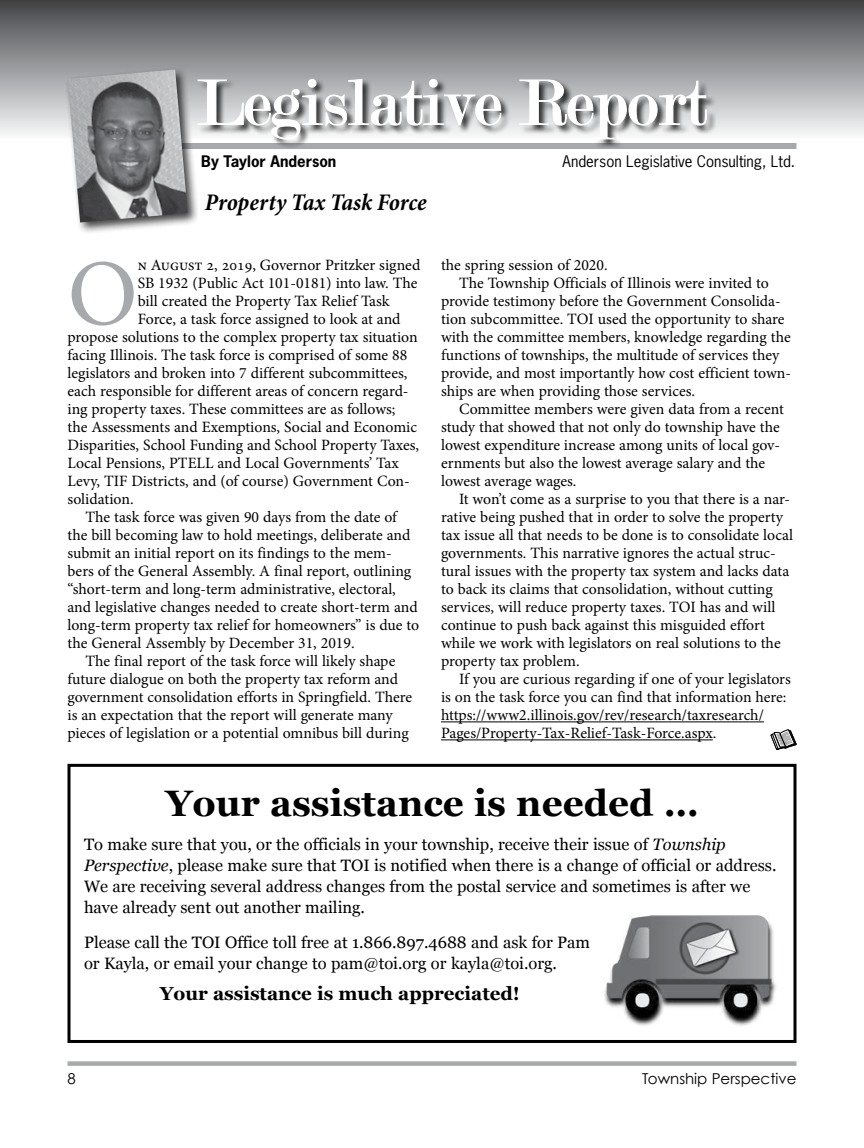
<style>
.page{position:relative;width:864px;height:1148px;background:#fff}
.page>*{position:absolute;margin:0;border:0;box-sizing:border-box;transform-origin:0 0}
.t1{font:94.05px "Minion Pro";color:#a7a9ac}
.t2{font:69px "Modern";color:#fff}
.t3{font:700 36.75px "Georgia";color:#000}
.t4{font:italic 700 condensed 24px "Minion Pro";letter-spacing:-.005em;color:#000}
.t5{font:700 18.75px "Georgia";color:#000}
.t6{font:16.5px/21px "Georgia";color:#000}
.t7{font:15.75px "Minion Pro";color:#000}
.t8{font:15.75px "Minion Pro";letter-spacing:-.02em;color:#000}
.t9{font:15px "News Gothic Std";color:#000}
.t10{font:15px "Century Gothic";color:#000}
.t11{font:700 15px "News Gothic Std";color:#000}
.s1{font-style:italic}
</style>
<div class="page">
<div style="left:0;top:0;width:864px;height:140px;background:linear-gradient(to bottom,#414345,#f9fafb)"></div>
<div style="left:101px;top:143px;width:695px;height:6px;background:#a7a9ac"></div>
<div style="left:197px;top:78px;width:519px;height:71px;background:#000;opacity:.75"></div>
<svg style="left:200px;top:79px;width:302px;height:61px"></svg>
<svg style="left:519px;top:79px;width:188px;height:61px"></svg>
<div style="left:64px;top:66px;width:136px;height:169px;background:#000;opacity:.75"></div>
<img style="left:68px;top:70px;width:120px;height:152px">
<svg style="left:68px;top:1061px;width:728px;height:4px;background:#aeb0b2"></svg>
<hr style="left:441px;top:721px;width:323px;height:1px;background:#000">
<hr style="left:441px;top:739px;width:272px;height:1px;background:#000">
<div style="left:68px;top:764px;width:728px;height:279px;border:3px solid #000"></div>
<img style="left:604px;top:915px;width:172px;height:111px">
<svg style="left:771px;top:729px;width:25px;height:20px"></svg>
<h2 class="t2" style="left:197px;top:68px;width:511px">Legislative Report</h2>
<p class="t11" style="left:201px;top:151px;width:137px">By Taylor Anderson</p>
<p class="t9" style="left:563px;top:152px;width:234px">Anderson Legislative Consulting, Ltd.</p>
<h3 class="t4" style="left:205px;top:186px;width:223px">Property Tax Task Force</h3>
<h1 class="t1" style="left:68px;top:231px;width:72px">O</h1>
<p class="t7" style="left:138px;top:254px;width:284px">n August 2, 2019, Governor Pritzker signed</p>
<p class="t7" style="left:138px;top:272px;width:281px">SB 1932 (Public Act 101-0181) into law. The</p>
<p class="t7" style="left:138px;top:290px;width:254px">bill created the Property Tax Relief Task</p>
<p class="t7" style="left:138px;top:308px;width:264px">Force, a task force assigned to look at and</p>
<p class="t7" style="left:67px;top:326px;width:352px">propose solutions to the complex property tax situation</p>
<p class="t7" style="left:67px;top:344px;width:341px">facing Illinois. The task force is comprised of some 88</p>
<p class="t7" style="left:67px;top:362px;width:341px">legislators and broken into 7 different subcommittees,</p>
<p class="t7" style="left:67px;top:380px;width:343px">each responsible for different areas of concern regard-</p>
<p class="t7" style="left:67px;top:398px;width:330px">ing property taxes. These committees are as follows;</p>
<p class="t7" style="left:67px;top:416px;width:351px">the Assessments and Exemptions, Social and Economic</p>
<p class="t7" style="left:67px;top:434px;width:353px">Disparities, School Funding and School Property Taxes,</p>
<p class="t7" style="left:67px;top:452px;width:333px">Local Pensions, PTELL and Local Governments’ Tax</p>
<p class="t7" style="left:67px;top:470px;width:344px">Levy, TIF Districts, and (of course) Government Con-</p>
<p class="t7" style="left:67px;top:488px;width:68px">solidation.</p>
<p class="t7" style="left:86px;top:506px;width:314px">The task force was given 90 days from the date of</p>
<p class="t7" style="left:67px;top:524px;width:344px">the bill becoming law to hold meetings, deliberate and</p>
<p class="t7" style="left:67px;top:542px;width:326px">submit an initial report on its findings to the mem-</p>
<p class="t7" style="left:67px;top:560px;width:345px">bers of the General Assembly. A final report, outlining</p>
<p class="t7" style="left:67px;top:578px;width:330px">“short-term and long-term administrative, electoral,</p>
<p class="t7" style="left:67px;top:596px;width:352px">and legislative changes needed to create short-term and</p>
<p class="t7" style="left:67px;top:614px;width:353px">long-term property tax relief for homeowners” is due to</p>
<p class="t7" style="left:67px;top:632px;width:289px">the General Assembly by December 31, 2019.</p>
<p class="t7" style="left:86px;top:650px;width:311px">The final report of the task force will likely shape</p>
<p class="t7" style="left:67px;top:668px;width:332px">future dialogue on both the property tax reform and</p>
<p class="t7" style="left:67px;top:686px;width:346px">government consolidation efforts in Springfield. There</p>
<p class="t7" style="left:67px;top:704px;width:327px">is an expectation that the report will generate many</p>
<p class="t7" style="left:67px;top:722px;width:343px">pieces of legislation or a potential omnibus bill during</p>
<p class="t7" style="left:441px;top:254px;width:168px">the spring session of 2020.</p>
<p class="t7" style="left:459px;top:272px;width:311px">The Township Officials of Illinois were invited to</p>
<p class="t7" style="left:441px;top:290px;width:341px">provide testimony before the Government Consolida-</p>
<p class="t7" style="left:441px;top:308px;width:345px">tion subcommittee. TOI used the opportunity to share</p>
<p class="t7" style="left:441px;top:326px;width:351px">with the committee members, knowledge regarding the</p>
<p class="t7" style="left:441px;top:344px;width:340px">functions of townships, the multitude of services they</p>
<p class="t7" style="left:441px;top:362px;width:352px">provide, and most importantly how cost efficient town-</p>
<p class="t7" style="left:441px;top:380px;width:256px">ships are when providing those services.</p>
<p class="t7" style="left:459px;top:398px;width:326px">Committee members were given data from a recent</p>
<p class="t7" style="left:441px;top:416px;width:340px">study that showed that not only do township have the</p>
<p class="t7" style="left:441px;top:434px;width:341px">lowest expenditure increase among units of local gov-</p>
<p class="t7" style="left:441px;top:452px;width:326px">ernments but also the lowest average salary and the</p>
<p class="t7" style="left:441px;top:470px;width:137px">lowest average wages.</p>
<p class="t7" style="left:459px;top:488px;width:333px">It won’t come as a surprise to you that there is a nar-</p>
<p class="t7" style="left:441px;top:506px;width:344px">rative being pushed that in order to solve the property</p>
<p class="t7" style="left:441px;top:524px;width:353px">tax issue all that needs to be done is to consolidate local</p>
<p class="t7" style="left:441px;top:542px;width:336px">governments. This narrative ignores the actual struc-</p>
<p class="t7" style="left:441px;top:560px;width:350px">tural issues with the property tax system and lacks data</p>
<p class="t7" style="left:441px;top:578px;width:333px">to back its claims that consolidation, without cutting</p>
<p class="t7" style="left:441px;top:596px;width:336px">services, will reduce property taxes. TOI has and will</p>
<p class="t7" style="left:441px;top:614px;width:325px">continue to push back against this misguided effort</p>
<p class="t7" style="left:441px;top:632px;width:341px">while we work with legislators on real solutions to the</p>
<p class="t7" style="left:441px;top:650px;width:140px">property tax problem.</p>
<p class="t7" style="left:459px;top:668px;width:333px">If you are curious regarding if one of your legislators</p>
<p class="t7" style="left:441px;top:686px;width:347px">is on the task force you can find that information here:</p>
<p class="t7" style="left:441px;top:704px;width:324px">https://www2.illinois.gov/rev/research/taxresearch/</p>
<p class="t8" style="left:441px;top:722px;width:277px">Pages/Property-Tax-Relief-Task-Force.aspx.</p>
<h3 class="t3" style="left:166px;top:775px;width:534px">Your assistance is needed …</h3>
<p class="t6" style="left:84px;top:833px;width:694px">To make sure that you, or the officials in your township, receive their issue of <span class="s1">Township Perspective</span>, please make sure that TOI is notified when there is a change of official or address.<br>We are receiving several address changes from the postal service and sometimes is after we have already sent out another mailing.</p>
<p class="t6" style="left:84px;top:930px;width:508px">Please call the TOI Office toll free at 1.866.897.4688 and ask for Pam or Kayla, or email your change to pam@toi.org or kayla@toi.org.</p>
<p class="t5" style="left:160px;top:979px;width:362px">Your assistance is much appreciated!</p>
<p class="t10" style="left:68px;top:1069px;width:10px">8</p>
<p class="t10" style="left:642px;top:1069px;width:156px">Township Perspective</p>
</div>
